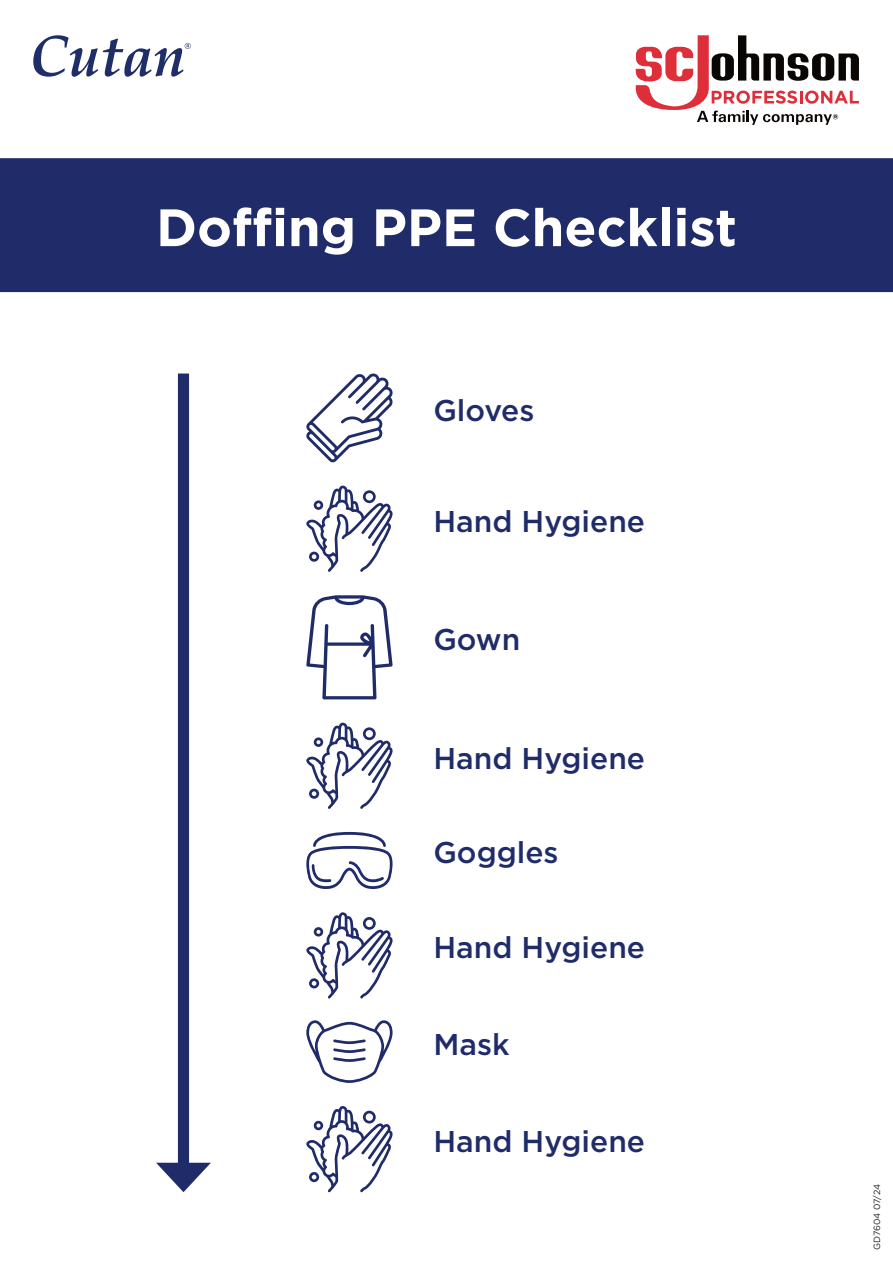
<style>
.page{position:relative;width:893px;height:1263px;background:#fff}
.page>*{position:absolute;margin:0;border:0;box-sizing:border-box;transform-origin:0 0}
.t1{font:700 52.5px "Gotham";color:#fff}
.t2{font:500 30px "Gotham";color:#202c69}
.t3{font:9px "Gotham";color:#231f20}
</style>
<div class="page">
<svg style="left:33px;top:35px;width:158px;height:42px"></svg>
<svg style="left:636px;top:35px;width:223px;height:90px"></svg>
<div style="left:0;top:158px;width:893px;height:134px;background:#202c69"></div>
<svg style="left:156px;top:373px;width:55px;height:819px"></svg>
<svg style="left:306px;top:373px;width:87px;height:89px"></svg>
<svg style="left:306px;top:486px;width:87px;height:86px"></svg>
<svg style="left:306px;top:595px;width:87px;height:104px"></svg>
<svg style="left:306px;top:723px;width:87px;height:86px"></svg>
<svg style="left:306px;top:832px;width:87px;height:57px"></svg>
<svg style="left:306px;top:912px;width:87px;height:87px"></svg>
<svg style="left:306px;top:1020px;width:87px;height:63px"></svg>
<svg style="left:306px;top:1106px;width:87px;height:86px"></svg>
<h1 class="t1" style="left:156px;top:193px;width:582px">Doffing PPE Checklist</h1>
<p class="t2" style="left:433px;top:391px;width:103px">Gloves</p>
<p class="t2" style="left:433px;top:501px;width:213px">Hand Hygiene</p>
<p class="t2" style="left:433px;top:620px;width:88px">Gown</p>
<p class="t2" style="left:433px;top:738px;width:213px">Hand Hygiene</p>
<p class="t2" style="left:433px;top:833px;width:127px">Goggles</p>
<p class="t2" style="left:433px;top:928px;width:213px">Hand Hygiene</p>
<p class="t2" style="left:433px;top:1024px;width:78px">Mask</p>
<p class="t2" style="left:433px;top:1122px;width:213px">Hand Hygiene</p>
<p class="t3" style="left:871px;top:1250px;width:68px;rotate:-90deg">GD7604 07/24</p>
</div>
